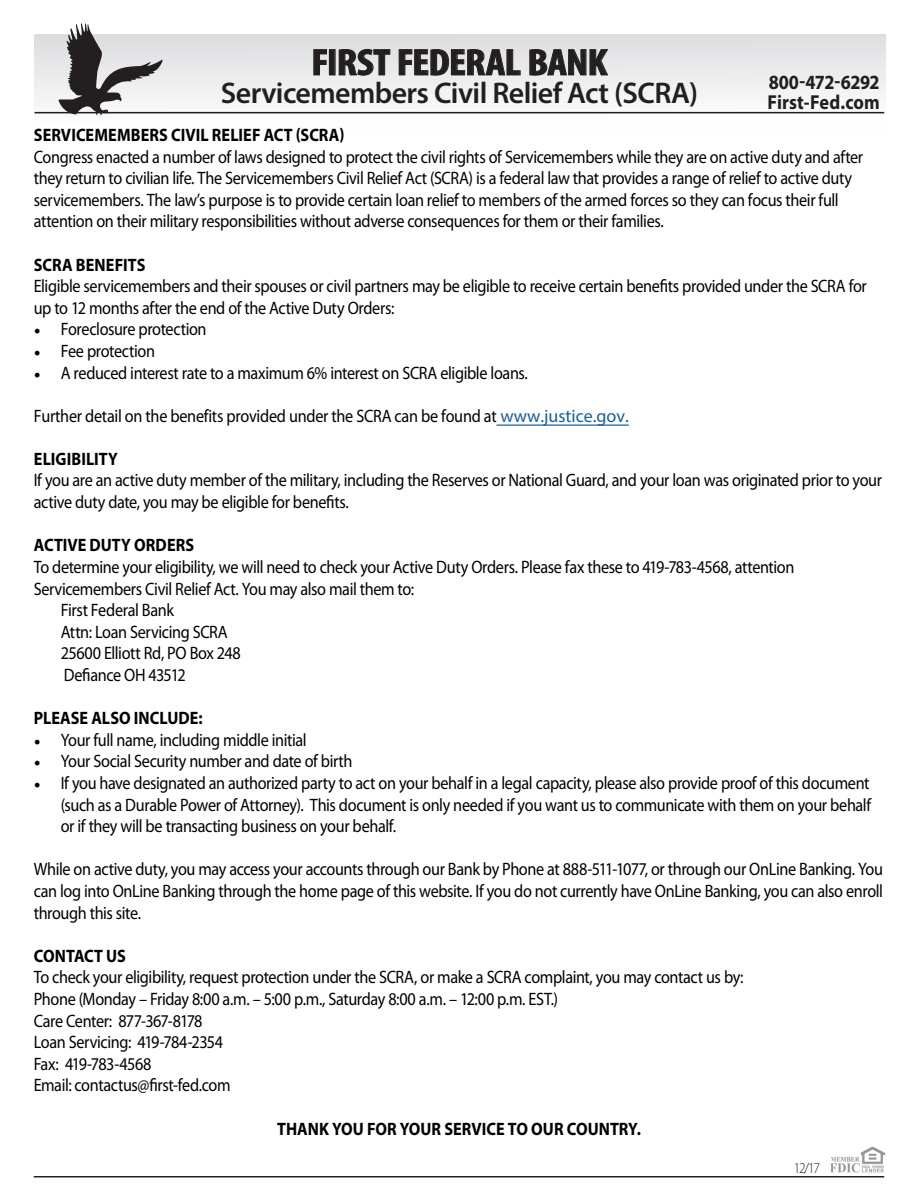
<style>
.page{position:relative;width:918px;height:1188px;background:#fff}
.page>*{position:absolute;margin:0;border:0;box-sizing:border-box;transform-origin:0 0}
.t1{font:700 condensed 37.5px "Myriad Pro";letter-spacing:-.02em;color:#231f20;scale:1.15 1}
.t2{font:600 29.85px "Myriad Pro";letter-spacing:-.02em;color:#231f20}
.t3{font:700 20.25px "Myriad Pro";letter-spacing:-.005em;color:#231f20;scale:.9 1}
.t4{font:700 20.25px "Myriad Pro";letter-spacing:-.025em;color:#231f20;scale:.9 1}
.t5{font:18px/21.6px "Myriad Pro";letter-spacing:-.025em;color:#000;scale:.9 1}
.t6{font:700 18px "Myriad Pro";color:#000;scale:.9 1}
.t7{font:300 15px "Myriad Pro";color:#231f20;scale:.9 1}
.s1{font-weight:700}
.s2{font-family:"Minion Pro"}
.s3{color:#175d9e}
</style>
<div class="page">
<div style="left:35px;top:34px;width:851px;height:103px;background:linear-gradient(to bottom,#dcdddf,#fff)"></div>
<svg style="left:313px;top:49px;width:14px;height:27px"></svg>
<div style="left:329px;top:49px;width:7px;height:26px;border:1px solid #231f20"></div>
<svg style="left:338px;top:49px;width:53px;height:27px"></svg>
<svg style="left:398px;top:49px;width:123px;height:27px;background:#bababb"></svg>
<svg style="left:529px;top:49px;width:80px;height:27px;background:#b8b8b9"></svg>
<hr style="left:35px;top:112px;width:849px;height:1px;background:#231f20">
<svg style="left:58px;top:23px;width:105px;height:93px"></svg>
<hr style="left:34px;top:1176px;width:850px;height:2px;background:#231f20">
<img style="left:830px;top:1146px;width:54px;height:27px">
<hr style="left:497px;top:425px;width:132px;height:1px;background:#175d9e">
<p class="t1" style="left:311px;top:39px;width:259px">FIRST FEDERAL BANK</p>
<p class="t2" style="left:221px;top:74px;width:479px">Servicemembers Civil Relief Act (SCRA)</p>
<p class="t4" style="left:769px;top:69px;width:125px">800-472-6292</p>
<p class="t3" style="left:767px;top:89px;width:126px">First-Fed.com</p>
<p class="t5" style="left:34px;top:124px;width:923px"><span class="s1">SERVICEMEMBERS CIVIL RELIEF ACT (SCRA)<br></span>Congress enacted a number of laws designed to protect the civil rights of Servicemembers while they are on active duty and after they return to civilian life. The Servicemembers Civil Relief Act (SCRA) is a federal law that provides a range of relief to active duty servicemembers. The law’s purpose is to provide certain loan relief to members of the armed forces so they can focus their full attention on their military responsibilities without adverse consequences for them or their families.</p>
<p class="t5" style="left:34px;top:253px;width:927px"><span class="s1">SCRA BENEFITS<br></span>Eligible servicemembers and their spouses or civil partners may be eligible to receive certain benefits provided under the SCRA for up to 12 months after the end of the Active Duty Orders:</p>
<p class="t5" style="left:34px;top:318px;width:194px"><span class="s2">•</span> Foreclosure protection</p>
<p class="t5" style="left:34px;top:340px;width:136px"><span class="s2">•</span> Fee protection</p>
<p class="t5" style="left:34px;top:361px;width:551px"><span class="s2">•</span> A reduced interest rate to a maximum 6% interest on SCRA eligible loans.</p>
<p class="t5" style="left:34px;top:405px;width:663px">Further detail on the benefits provided under the SCRA can be found at <span class="s3">www.justice.gov.</span></p>
<p class="t5" style="left:34px;top:448px;width:944px"><span class="s1">ELIGIBILITY<br></span>If you are an active duty member of the military, including the Reserves or National Guard, and your loan was originated prior to your active duty date, you may be eligible for benefits.</p>
<p class="t5" style="left:34px;top:534px;width:847px"><span class="s1">ACTIVE DUTY ORDERS<br></span>To determine your eligibility, we will need to check your Active Duty Orders. Please fax these to 419-783-4568, attention<br>Servicemembers Civil Relief Act. You may also mail them to:</p>
<p class="t5" style="left:61px;top:599px;width:202px">First Federal Bank<br>Attn: Loan Servicing SCRA<br>25600 Elliott Rd, PO Box 248<br>Defiance OH 43512</p>
<p class="t6" style="left:34px;top:706px;width:189px">PLEASE ALSO INCLUDE:</p>
<p class="t5" style="left:34px;top:729px;width:305px"><span class="s2">•</span> Your full name, including middle initial</p>
<p class="t5" style="left:34px;top:750px;width:356px"><span class="s2">•</span> Your Social Security number and date of birth</p>
<p class="t5" style="left:61px;top:772px;width:902px;text-align:justify;text-indent:-27px"><span class="s2">•</span> If you have designated an authorized party to act on your behalf in a legal capacity, please also provide proof of this document (such as a Durable Power of Attorney). This document is only needed if you want us to communicate with them on your behalf or if they will be transacting business on your behalf.</p>
<p class="t5" style="left:34px;top:858px;width:945px;text-align:justify">While on active duty, you may access your accounts through our Bank by Phone at 888-511-1077, or through our OnLine Banking. You can log into OnLine Banking through the home page of this website. If you do not currently have OnLine Banking, you can also enroll through this site.</p>
<p class="t5" style="left:34px;top:945px;width:790px"><span class="s1">CONTACT US<br></span>To check your eligibility, request protection under the SCRA, or make a SCRA complaint, you may contact us by:</p>
<p class="t5" style="left:34px;top:988px;width:584px">Phone (Monday – Friday 8:00 a.m. – 5:00 p.m., Saturday 8:00 a.m. – 12:00 p.m. EST.)</p>
<p class="t5" style="left:34px;top:1009px;width:189px">Care Center: 877-367-8178</p>
<p class="t5" style="left:34px;top:1031px;width:212px">Loan Servicing: 419-784-2354</p>
<p class="t5" style="left:34px;top:1053px;width:132px">Fax: 419-783-4568</p>
<p class="t5" style="left:34px;top:1074px;width:220px">Email: contactus@first-fed.com</p>
<p class="t6" style="left:277px;top:1117px;width:406px">THANK YOU FOR YOUR SERVICE TO OUR COUNTRY.</p>
<p class="t7" style="left:794px;top:1159px;width:31px">12/17</p>
</div>
